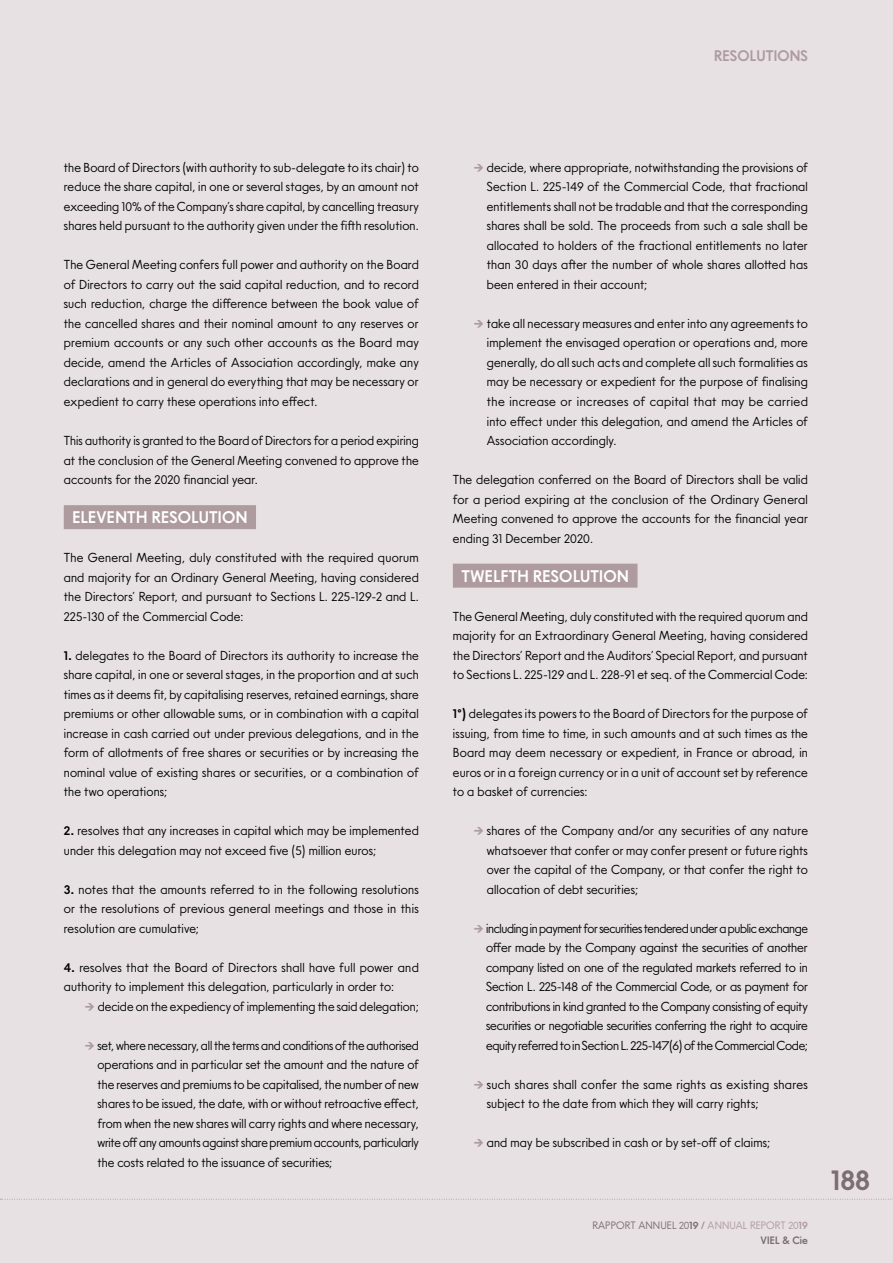
<style>
.page{position:relative;width:893px;height:1263px;background:#e7e1e3}
.page>*{position:absolute;margin:0;border:0;box-sizing:border-box;transform-origin:0 0}
.t1{font:700 28.5px "JT Energy";color:#7b6d71}
.t2{font:700 16.5px "JT Energy";letter-spacing:.015em;color:#fff}
.t3{font:700 15px "JT Energy";letter-spacing:.01em;color:#ae9ba0}
.t4{font:300 12.75px/19.5px "JT Energy";letter-spacing:.015em;color:#000;text-align:justify}
.t5{font:300 10.5px/15px "JT Energy";letter-spacing:.01em;color:#7b6d71;text-align:right}
.s1{font-weight:700}
.s2{font-family:"Mini Pics International";font-weight:400;font-size:9px;color:#ae9ba0}
.s3{color:#ae9ba0}
.s4{font-weight:700;color:#ae9ba0}
</style>
<div class="page">
<svg style="left:0;top:1199px;width:893px;height:1px"></svg>
<div style="left:64px;top:505px;width:192px;height:24px;background:#ae9ba0"></div>
<div style="left:453px;top:564px;width:184px;height:24px;background:#ae9ba0"></div>
<p class="t3" style="left:714px;top:43px;width:95px">RESOLUTIONS</p>
<p class="t4" style="left:64px;top:158px;width:357px">the Board of Directors (with authority to sub-delegate to its chair) to reduce the share capital, in one or several stages, by an amount not exceeding 10% of the Company’s share capital, by cancelling treasury shares held pursuant to the authority given under the fifth resolution.</p>
<p class="t4" style="left:64px;top:255px;width:357px">The General Meeting confers full power and authority on the Board of Directors to carry out the said capital reduction, and to record such reduction, charge the difference between the book value of the cancelled shares and their nominal amount to any reserves or premium accounts or any such other accounts as the Board may decide, amend the Articles of Association accordingly, make any declarations and in general do everything that may be necessary or expedient to carry these operations into effect.</p>
<p class="t4" style="left:64px;top:431px;width:357px">This authority is granted to the Board of Directors for a period expiring at the conclusion of the General Meeting convened to approve the accounts for the 2020 financial year.</p>
<p class="t2" style="left:72px;top:504px;width:177px">ELEVENTH RESOLUTION</p>
<p class="t4" style="left:64px;top:548px;width:357px">The General Meeting, duly constituted with the required quorum and majority for an Ordinary General Meeting, having considered the Directors’ Report, and pursuant to Sections L. 225-129-2 and L.<br>225-130 of the Commercial Code:</p>
<p class="t4" style="left:64px;top:645px;width:357px"><span class="s1">1.</span> delegates to the Board of Directors its authority to increase the share capital, in one or several stages, in the proportion and at such times as it deems fit, by capitalising reserves, retained earnings, share premiums or other allowable sums, or in combination with a capital increase in cash carried out under previous delegations, and in the form of allotments of free shares or securities or by increasing the nominal value of existing shares or securities, or a combination of the two operations;</p>
<p class="t4" style="left:64px;top:821px;width:356px"><span class="s1">2.</span> resolves that any increases in capital which may be implemented under this delegation may not exceed five (5) million euros;</p>
<p class="t4" style="left:64px;top:879px;width:357px"><span class="s1">3.</span> notes that the amounts referred to in the following resolutions or the resolutions of previous general meetings and those in this resolution are cumulative;</p>
<p class="t4" style="left:64px;top:957px;width:357px"><span class="s1">4.</span> resolves that the Board of Directors shall have full power and authority to implement this delegation, particularly in order to:</p>
<p class="t4" style="left:85px;top:996px;width:335px"><span class="s2">E</span> decide on the expediency of implementing the said delegation;</p>
<p class="t4" style="left:97px;top:1035px;width:323px;text-indent:-12px"><span class="s2">E</span> set, where necessary, all the terms and conditions of the authorised operations and in particular set the amount and the nature of the reserves and premiums to be capitalised, the number of new shares to be issued, the date, with or without retroactive effect, from when the new shares will carry rights and where necessary, write off any amounts against share premium accounts, particularly the costs related to the issuance of securities;</p>
<p class="t4" style="left:487px;top:158px;width:323px;text-indent:-13px"><span class="s2">E</span> decide, where appropriate, notwithstanding the provisions of Section L. 225-149 of the Commercial Code, that fractional entitlements shall not be tradable and that the corresponding shares shall be sold. The proceeds from such a sale shall be allocated to holders of the fractional entitlements no later than 30 days after the number of whole shares allotted has been entered in their account;</p>
<p class="t4" style="left:487px;top:314px;width:323px;text-indent:-13px"><span class="s2">E</span> take all necessary measures and enter into any agreements to implement the envisaged operation or operations and, more generally, do all such acts and complete all such formalities as may be necessary or expedient for the purpose of finalising the increase or increases of capital that may be carried into effect under this delegation, and amend the Articles of Association accordingly.</p>
<p class="t4" style="left:453px;top:470px;width:357px">The delegation conferred on the Board of Directors shall be valid for a period expiring at the conclusion of the Ordinary General Meeting convened to approve the accounts for the financial year ending 31 December 2020.</p>
<p class="t2" style="left:461px;top:562px;width:169px">TWELFTH RESOLUTION</p>
<p class="t4" style="left:453px;top:606px;width:357px">The General Meeting, duly constituted with the required quorum and majority for an Extraordinary General Meeting, having considered the Directors’ Report and the Auditors’ Special Report, and pursuant to Sections L. 225-129 and L. 228-91 et seq. of the Commercial Code:</p>
<p class="t4" style="left:453px;top:704px;width:357px"><span class="s1">1°)</span> delegates its powers to the Board of Directors for the purpose of issuing, from time to time, in such amounts and at such times as the Board may deem necessary or expedient, in France or abroad, in euros or in a foreign currency or in a unit of account set by reference to a basket of currencies:</p>
<p class="t4" style="left:487px;top:821px;width:323px;text-indent:-13px"><span class="s2">E</span> shares of the Company and/or any securities of any nature whatsoever that confer or may confer present or future rights over the capital of the Company, or that confer the right to allocation of debt securities;</p>
<p class="t4" style="left:486px;top:918px;width:323px;text-indent:-12px"><span class="s2">E</span> including in payment for securities tendered under a public exchange offer made by the Company against the securities of another company listed on one of the regulated markets referred to in Section L. 225-148 of the Commercial Code, or as payment for contributions in kind granted to the Company consisting of equity securities or negotiable securities conferring the right to acquire equity referred to in Section L. 225-147(6) of the Commercial Code;</p>
<p class="t4" style="left:487px;top:1074px;width:323px;text-indent:-13px"><span class="s2">E</span> such shares shall confer the same rights as existing shares subject to the date from which they will carry rights;</p>
<p class="t4" style="left:474px;top:1133px;width:298px"><span class="s2">E</span> and may be subscribed in cash or by set-off of claims;</p>
<p class="t5" style="left:592px;top:1217px;width:217px">RAPPORT ANNUEL 20<span class="s1">19</span> / <span class="s3">ANNUAL REPORT 20</span><span class="s4">19<br></span><span class="s1">VIEL &amp; Cie</span></p>
<h1 class="t1" style="left:831px;top:1157px;width:41px">188</h1>
</div>
